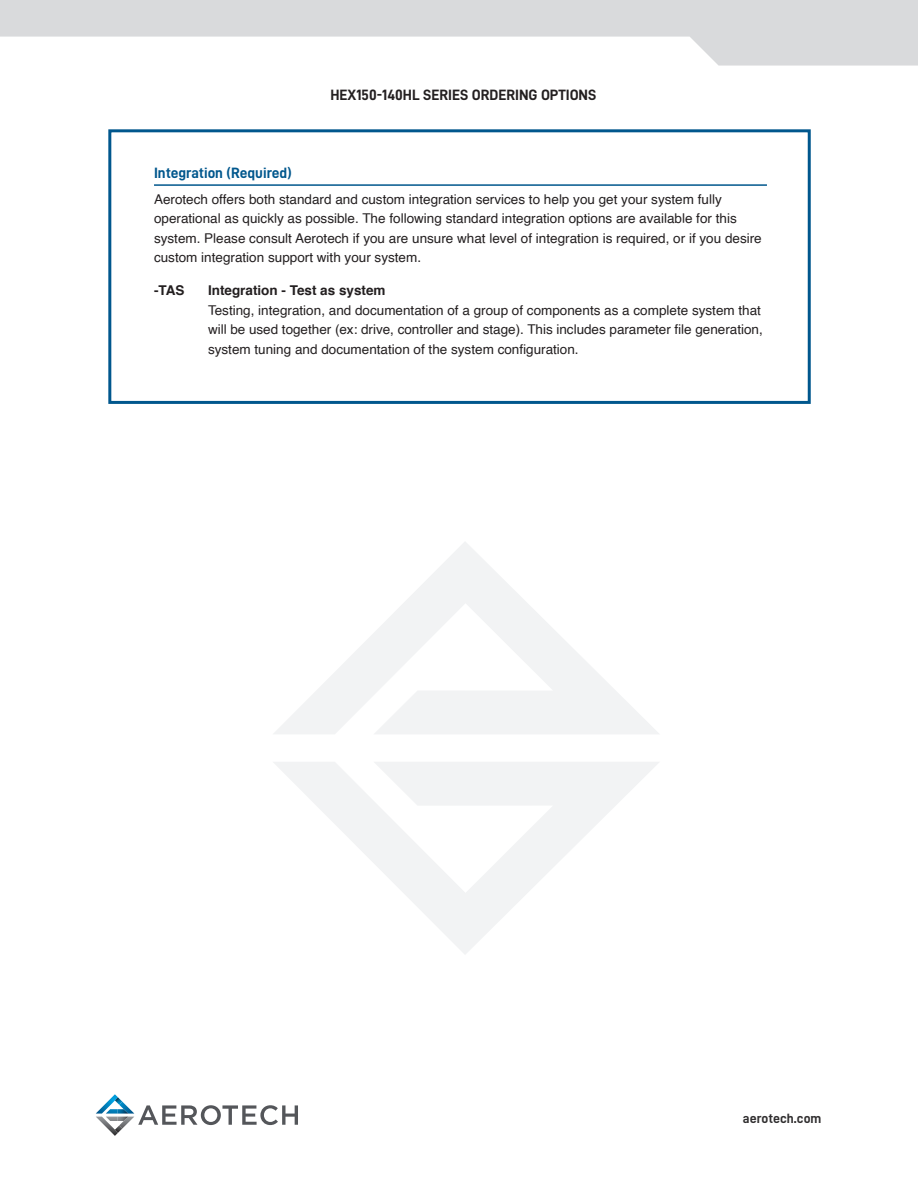
<style>
.page{position:relative;width:918px;height:1188px;background:#fff}
.page>*{position:absolute;margin:0;border:0;box-sizing:border-box;transform-origin:0 0}
.Specifications{font:15px "D DIN Bold";color:#231f20}
.t1{font:15px "D DIN Bold";color:#00578d}
.t2{font:13.5px/19.5px "Helvetica";color:#231f20}
.t3{font:700 13.5px "Helvetica";color:#231f20}
.t4{font:13.5px "D DIN Bold";color:#312f30}
</style>
<div class="page">
<svg style="left:96px;top:1094px;width:202px;height:42px"></svg>
<svg style="left:0;top:0;width:918px;height:66px;fill:#d9dadc"></svg>
<div style="left:108px;top:129px;width:703px;height:275px;border:3px solid #00578d"></div>
<hr style="left:154px;top:184px;width:613px;height:2px;background:#00578d">
<svg style="left:274px;top:542px;width:385px;height:192px"></svg>
<svg style="left:274px;top:762px;width:385px;height:192px"></svg>
<p class="Specifications" style="left:330px;top:87px;width:267px">HEX150-140HL SERIES ORDERING OPTIONS</p>
<p class="t1" style="left:154px;top:164px;width:139px">Integration (Required)</p>
<p class="t2" style="left:154px;top:190px;width:609px">Aerotech offers both standard and custom integration services to help you get your system fully operational as quickly as possible. The following standard integration options are available for this system. Please consult Aerotech if you are unsure what level of integration is required, or if you desire custom integration support with your system.</p>
<p class="t3" style="left:154px;top:280px;width:32px">-TAS</p>
<p class="t3" style="left:208px;top:280px;width:179px">Integration - Test as system</p>
<p class="t2" style="left:208px;top:301px;width:556px">Testing, integration, and documentation of a group of components as a complete system that will be used together (ex: drive, controller and stage). This includes parameter file generation, system tuning and documentation of the system configuration.</p>
<p class="t4" style="left:743px;top:1111px;width:80px">aerotech.com</p>
</div>
